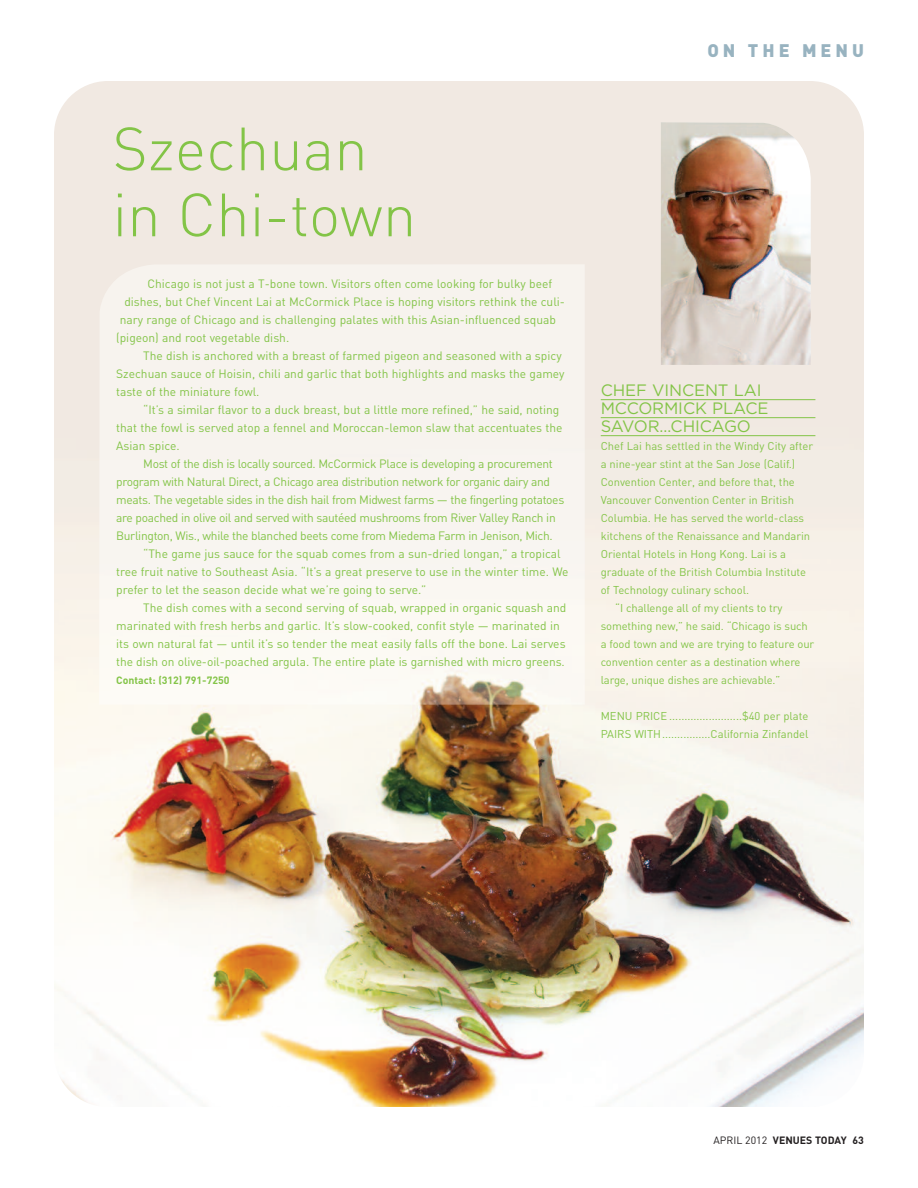
<style>
.page{position:relative;width:918px;height:1188px;background:#fff}
.page>*{position:absolute;margin:0;border:0;box-sizing:border-box;transform-origin:0 0}
.t1{font:300 60px/66px "DIN";color:#83c447}
.t2{font:900 18px "DIN";letter-spacing:.22em;color:#98b3c0}
.t3{font:16.5px/18px "Gotham";letter-spacing:-.005em;color:#83c447}
.t4{font:12px "DIN";color:#83c447}
.t5{font:12px "DIN";letter-spacing:-.025em;color:#83c447}
.t6{font:11.25px/18px "DIN";letter-spacing:-.005em;color:#83c447}
.t7{font:700 10.5px "DIN";color:#231f20}
.t8{font:700 10.5px "DIN";color:#83c447}
.s1{font-weight:400}
</style>
<div class="page">
<img style="left:54px;top:81px;width:810px;height:1026px;border-radius:54px">
<hr style="left:601px;top:399px;width:214px;height:1px;background:#83c447">
<hr style="left:601px;top:417px;width:214px;height:1px;background:#83c447">
<hr style="left:601px;top:435px;width:214px;height:1px;background:#83c447">
<img style="left:661px;top:122px;width:150px;height:243px">
<div style="left:99px;top:264px;width:486px;height:441px;background:#f8f4f0"></div>
<h1 class="t1" style="left:112px;top:117px;width:305px">Szechuan in Chi-town</h1>
<p class="t4" style="left:148px;top:277px;width:406px">Chicago is not just a T-bone town. Visitors often come looking for bulky beef</p>
<p class="t4" style="left:124px;top:295px;width:442px">dishes, but Chef Vincent Lai at McCormick Place is hoping visitors rethink the culi-</p>
<p class="t4" style="left:120px;top:313px;width:438px">nary range of Chicago and is challenging palates with this Asian-influenced squab</p>
<p class="t4" style="left:116px;top:331px;width:175px">(pigeon) and root vegetable dish.</p>
<p class="t4" style="left:143px;top:349px;width:420px">The dish is anchored with a breast of farmed pigeon and seasoned with a spicy</p>
<p class="t4" style="left:116px;top:367px;width:450px">Szechuan sauce of Hoisin, chili and garlic that both highlights and masks the gamey</p>
<p class="t4" style="left:116px;top:385px;width:145px">taste of the miniature fowl.</p>
<p class="t4" style="left:143px;top:403px;width:418px">“It’s a similar flavor to a duck breast, but a little more refined,” he said, noting</p>
<p class="t4" style="left:116px;top:421px;width:448px">that the fowl is served atop a fennel and Moroccan-lemon slaw that accentuates the</p>
<p class="t4" style="left:116px;top:439px;width:65px">Asian spice.</p>
<p class="t5" style="left:143px;top:457px;width:411px">Most of the dish is locally sourced. McCormick Place is developing a procurement</p>
<p class="t5" style="left:116px;top:475px;width:435px">program with Natural Direct, a Chicago area distribution network for organic dairy and</p>
<p class="t5" style="left:116px;top:493px;width:450px">meats. The vegetable sides in the dish hail from Midwest farms — the fingerling potatoes</p>
<p class="t5" style="left:116px;top:511px;width:441px">are poached in olive oil and served with sautéed mushrooms from River Valley Ranch in</p>
<p class="t5" style="left:116px;top:529px;width:438px">Burlington, Wis., while the blanched beets come from Miedema Farm in Jenison, Mich.</p>
<p class="t4" style="left:143px;top:547px;width:419px">“The game jus sauce for the squab comes from a sun-dried longan,” a tropical</p>
<p class="t4" style="left:116px;top:565px;width:454px">tree fruit native to Southeast Asia. “It’s a great preserve to use in the winter time. We</p>
<p class="t4" style="left:116px;top:583px;width:312px">prefer to let the season decide what we’re going to serve.”</p>
<p class="t4" style="left:143px;top:601px;width:425px">The dish comes with a second serving of squab, wrapped in organic squash and</p>
<p class="t4" style="left:116px;top:619px;width:445px">marinated with fresh herbs and garlic. It’s slow-cooked, confit style — marinated in</p>
<p class="t4" style="left:116px;top:637px;width:451px">its own natural fat — until it’s so tender the meat easily falls off the bone. Lai serves</p>
<p class="t4" style="left:116px;top:655px;width:450px">the dish on olive-oil-poached argula. The entire plate is garnished with micro greens.</p>
<p class="t8" style="left:116px;top:674px;width:115px">Contact: (312) 791-7250</p>
<h2 class="t2" style="left:707px;top:40px;width:158px">ON THE MENU</h2>
<h3 class="t3" style="left:601px;top:381px;width:169px">CHEF VINCENT LAI<br>MCCORMICK PLACE<br>SAVOR…CHICAGO</h3>
<p class="t6" style="left:601px;top:437px;width:214px">Chef Lai has settled in the Windy City after</p>
<p class="t6" style="left:601px;top:455px;width:196px">a nine-year stint at the San Jose (Calif.)</p>
<p class="t6" style="left:601px;top:473px;width:196px">Convention Center, and before that, the</p>
<p class="t6" style="left:601px;top:491px;width:195px">Vancouver Convention Center in British</p>
<p class="t6" style="left:601px;top:509px;width:205px">Columbia. He has served the world-class</p>
<p class="t6" style="left:601px;top:527px;width:211px">kitchens of the Renaissance and Mandarin</p>
<p class="t6" style="left:601px;top:545px;width:187px">Oriental Hotels in Hong Kong. Lai is a</p>
<p class="t6" style="left:601px;top:563px;width:207px">graduate of the British Columbia Institute</p>
<p class="t6" style="left:601px;top:581px;width:150px">of Technology culinary school.</p>
<p class="t6" style="left:615px;top:599px;width:169px">“I challenge all of my clients to try</p>
<p class="t6" style="left:601px;top:617px;width:209px">something new,” he said. “Chicago is such</p>
<p class="t6" style="left:601px;top:635px;width:215px">a food town and we are trying to feature our</p>
<p class="t6" style="left:601px;top:653px;width:201px">convention center as a destination where</p>
<p class="t6" style="left:601px;top:671px;width:181px">large, unique dishes are achievable.”</p>
<p class="t6" style="left:601px;top:707px;width:209px">MENU PRICE ........................$40 per plate<br>PAIRS WITH................California Zinfandel</p>
<p class="t7" style="left:714px;top:1134px;width:152px"><span class="s1">APRIL 2012</span> VENUES TODAY 63</p>
</div>
